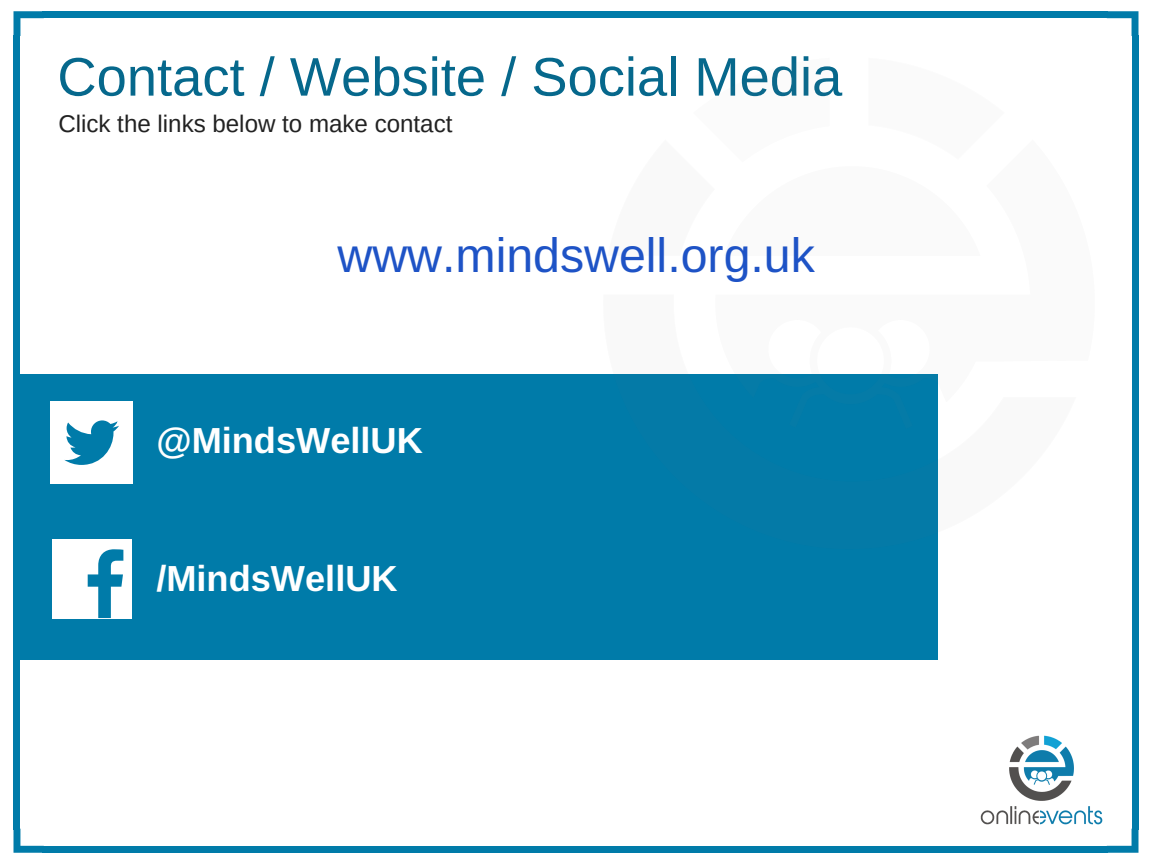
<style>
.page{position:relative;width:1152px;height:864px;background:#fff}
.page>*{position:absolute;margin:0;border:0;box-sizing:border-box;transform-origin:0 0}
.t1{font:54.3px "Arimo";color:#06688c}
.t2{font:48.3px "Arimo";color:#1e53c6}
.t3{font:700 36.3px "Arimo";color:#fff}
.t4{font:24.15px "Arimo";color:#222}
</style>
<div class="page">
<svg style="left:14px;top:11px;width:30px;height:25px"></svg>
<div style="left:14px;top:35px;width:6px;height:795px;background:#007ba9"></div>
<svg style="left:14px;top:829px;width:30px;height:24px"></svg>
<div style="left:43px;top:846px;width:1065px;height:7px;background:#007ba9"></div>
<svg style="left:1107px;top:829px;width:31px;height:24px"></svg>
<div style="left:1132px;top:35px;width:7px;height:795px;background:#007ba9"></div>
<div style="left:43px;top:11px;width:1065px;height:7px;background:#007ba9"></div>
<svg style="left:1107px;top:11px;width:31px;height:25px"></svg>
<div style="left:15px;top:375px;width:923px;height:285px;background:#007ba9"></div>
<img style="left:980px;top:735px;width:123px;height:90px">
<div style="left:52px;top:539px;width:80px;height:80px;background:#fff"></div>
<svg style="left:88px;top:549px;width:35px;height:69px"></svg>
<div style="left:51px;top:402px;width:82px;height:82px;background:#fff"></div>
<svg style="left:64px;top:420px;width:55px;height:45px"></svg>
<h1 class="t1" style="left:57px;top:46px;width:786px">Contact / Website / Social Media</h1>
<p class="t4" style="left:58px;top:110px;width:396px">Click the links below to make contact</p>
<h2 class="t2" style="left:337px;top:229px;width:479px">www.mindswell.org.uk</h2>
<h3 class="t3" style="left:156px;top:421px;width:268px">@MindsWellUK</h3>
<h3 class="t3" style="left:156px;top:558px;width:243px">/MindsWellUK</h3>
</div>
